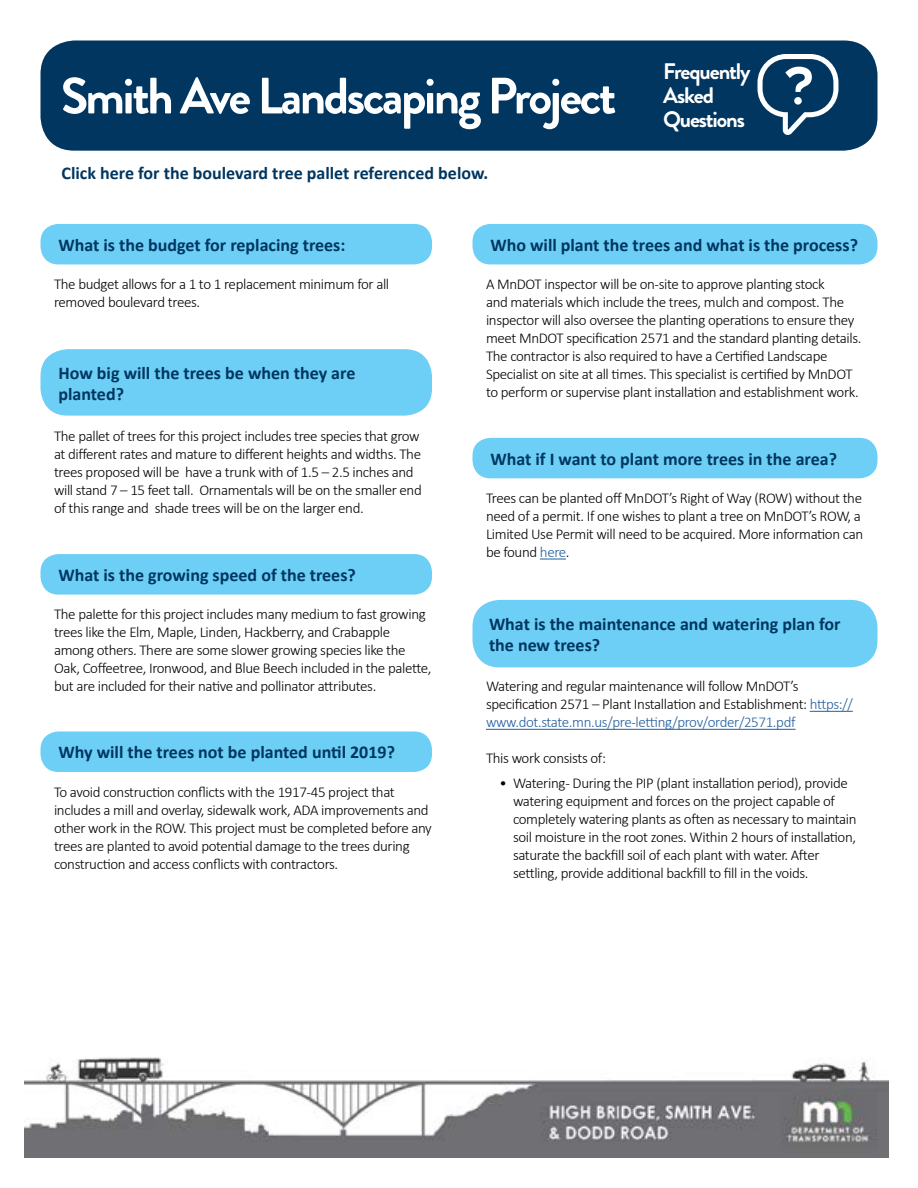
<style>
.page{position:relative;width:918px;height:1188px;background:#fff}
.page>*{position:absolute;margin:0;border:0;box-sizing:border-box;transform-origin:0 0}
.t1{font:700 51px "Brandon Grotesque";letter-spacing:-.05em;color:#fff}
.t2{font:700 22.5px/24px "Brandon Grotesque";letter-spacing:-.05em;color:#fff}
.t3{font:700 18px/21px "Calibri";color:#003660}
.t4{font:300 15px/18px "Calibri";letter-spacing:-.025em;color:#000}
.s1{color:#215e9e}
</style>
<div class="page">
<div style="left:40px;top:40px;width:838px;height:111px;background:#003660;border-radius:34px"></div>
<svg style="left:757px;top:54px;width:81px;height:81px"></svg>
<div style="left:794px;top:97px;width:8px;height:8px;background:#fff;border-radius:50%"></div>
<div style="left:40px;top:224px;width:392px;height:40px;background:#6dcff6;border-radius:18px"></div>
<div style="left:40px;top:349px;width:392px;height:67px;background:#6dcff6;border-radius:27px"></div>
<div style="left:40px;top:554px;width:392px;height:41px;background:#6dcff6;border-radius:18px"></div>
<div style="left:40px;top:731px;width:392px;height:41px;background:#6dcff6;border-radius:18px"></div>
<div style="left:472px;top:224px;width:406px;height:40px;background:#6dcff6;border-radius:18px"></div>
<svg style="left:540px;top:559px;width:26px;height:1px"></svg>
<div style="left:472px;top:438px;width:406px;height:40px;background:#6dcff6;border-radius:18px"></div>
<hr style="left:810px;top:711px;width:43px;height:1px;background:#215e9e">
<hr style="left:486px;top:729px;width:310px;height:1px;background:#215e9e">
<div style="left:472px;top:600px;width:406px;height:67px;background:#6dcff6;border-radius:27px"></div>
<img style="left:25px;top:1057px;width:864px;height:101px">
<h1 class="t1" style="left:61px;top:60px;width:557px">Smith Ave Landscaping Project</h1>
<p class="t3" style="left:62px;top:161px;width:428px">Click here for the boulevard tree pallet referenced below.</p>
<p class="t2" style="left:663px;top:60px;width:89px">Frequently<br>Asked<br>Questions</p>
<h1 class="t3" style="left:58px;top:234px;width:288px">What is the budget for replacing trees:</h1>
<p class="t4" style="left:54px;top:275px;width:337px">The budget allows for a 1 to 1 replacement minimum for all removed boulevard trees.</p>
<h1 class="t3" style="left:58px;top:361px;width:298px">How big will the trees be when they are planted?</h1>
<p class="t4" style="left:54px;top:427px;width:369px">The pallet of trees for this project includes tree species that grow at different rates and mature to different heights and widths. The trees proposed will be have a trunk with of 1.5 – 2.5 inches and will stand 7 – 15 feet tall. Ornamentals will be on the smaller end of this range and shade trees will be on the larger end.</p>
<h1 class="t3" style="left:58px;top:564px;width:299px">What is the growing speed of the trees?</h1>
<p class="t4" style="left:54px;top:605px;width:379px">The palette for this project includes many medium to fast growing trees like the Elm, Maple, Linden, Hackberry, and Crabapple among others. There are some slower growing species like the Oak, Coffeetree, Ironwood, and Blue Beech included in the palette, but are included for their native and pollinator attributes.</p>
<h1 class="t3" style="left:58px;top:741px;width:338px">Why will the trees not be planted until 2019?</h1>
<p class="t4" style="left:54px;top:783px;width:379px">To avoid construction conflicts with the 1917-45 project that includes a mill and overlay, sidewalk work, ADA improvements and other work in the ROW. This project must be completed before any trees are planted to avoid potential damage to the trees during construction and access conflicts with contractors.</p>
<h1 class="t3" style="left:490px;top:234px;width:369px">Who will plant the trees and what is the process?</h1>
<p class="t4" style="left:486px;top:275px;width:377px">A MnDOT inspector will be on-site to approve planting stock<br>and materials which include the trees, mulch and compost. The inspector will also oversee the planting operations to ensure they meet MnDOT specification 2571 and the standard planting details.<br>The contractor is also required to have a Certified Landscape Specialist on site at all times. This specialist is certified by MnDOT to perform or supervise plant installation and establishment work.</p>
<h1 class="t3" style="left:490px;top:448px;width:348px">What if I want to plant more trees in the area?</h1>
<p class="t4" style="left:486px;top:489px;width:379px">Trees can be planted off MnDOT’s Right of Way (ROW) without the need of a permit. If one wishes to plant a tree on MnDOT’s ROW, a Limited Use Permit will need to be acquired. More information can be found <span class="s1">here</span>.</p>
<h1 class="t3" style="left:489px;top:613px;width:353px">What is the maintenance and watering plan for the new trees?</h1>
<p class="t4" style="left:486px;top:677px;width:368px">Watering and regular maintenance will follow MnDOT’s specification 2571 – Plant Installation and Establishment: <span class="s1">https:// www.dot.state.mn.us/pre-letting/prov/order/2571.pdf</span></p>
<p class="t4" style="left:486px;top:749px;width:121px">This work consists of:</p>
<p class="t4" style="left:513px;top:774px;width:345px;text-indent:-14px">• Watering - During the PIP (plant installation period), provide watering equipment and forces on the project capable of completely watering plants as often as necessary to maintain soil moisture in the root zones. Within 2 hours of installation, saturate the backfill soil of each plant with water. After settling, provide additional backfill to fill in the voids.</p>
</div>
